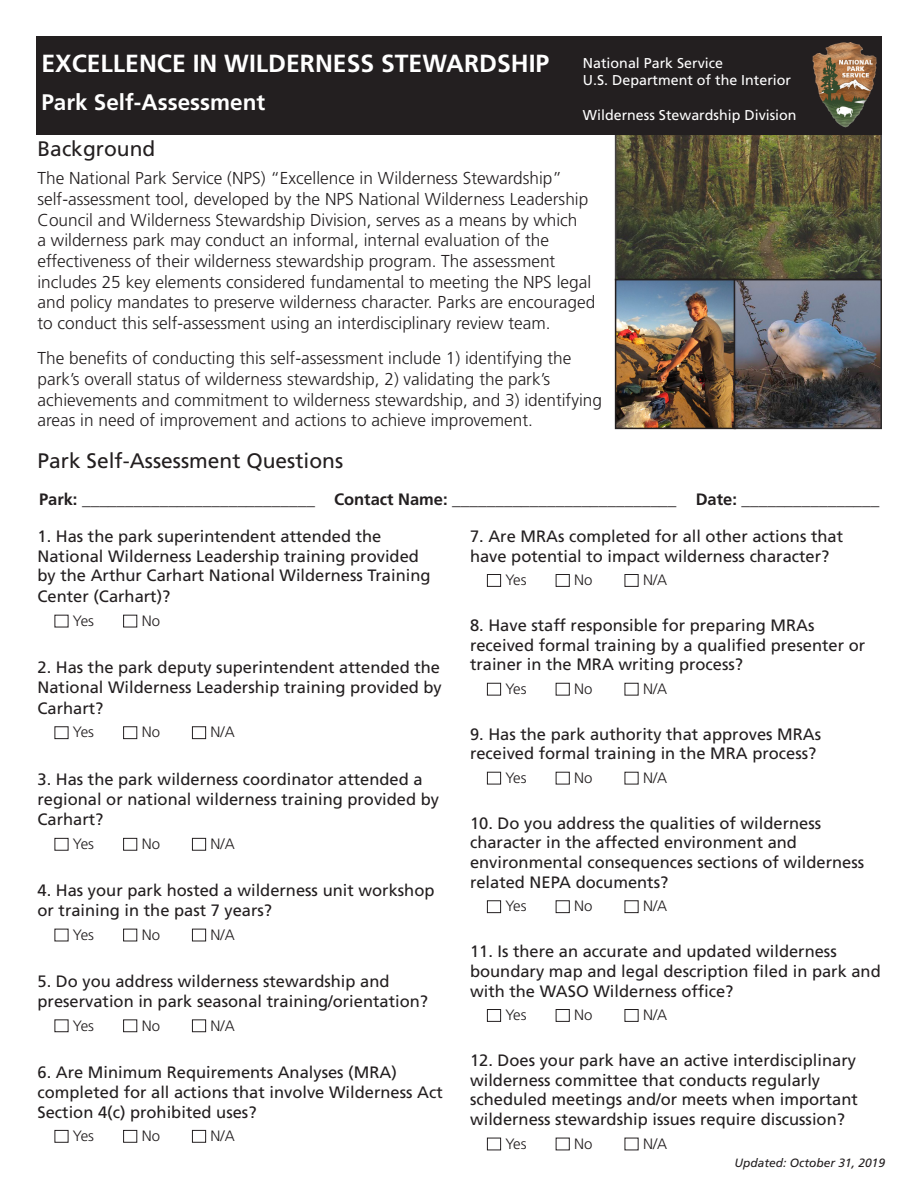
<style>
.page{position:relative;width:918px;height:1188px;background:#fff}
.page>*{position:absolute;margin:0;border:0;box-sizing:border-box;transform-origin:0 0}
.t1{font:700 24.75px "Frutiger LT Std";color:#fff}
.t2{font:700 22.5px "Frutiger LT Std";color:#fff}
.t3{font:21px "Frutiger LT Std";color:#231f20}
.t4{font:300 17.25px/20.7px "Frutiger LT Std";color:#231f20}
.t5{font:700 17.25px "Frutiger LT Std";color:#231f20}
.t6{font:16.5px/19.8px "Frutiger LT Std";color:#231f20}
.t7{font:300 15px "Frutiger LT Std";color:#231f20}
.t8{font:14.25px/17.1px "Frutiger LT Std";color:#fff}
.t9{font:italic 12px "Frutiger LT Std";color:#231f20}
.s1{font-size:16.5px}
</style>
<div class="page">
<div style="left:36px;top:36px;width:846px;height:98px;background:#231f20"></div>
<img style="left:813px;top:42px;width:45px;height:85px">
<img style="left:618px;top:137px;width:261px;height:289px">
<div style="left:615px;top:279px;width:121px;height:150px;border:2px solid #231f20"></div>
<div style="left:734px;top:279px;width:148px;height:150px;border:2px solid #231f20"></div>
<div style="left:615px;top:134px;width:267px;height:146px;border:2px solid #231f20"></div>
<div style="left:123px;top:615px;width:14px;height:12px;border:1px solid #231f20"></div>
<div style="left:55px;top:726px;width:13px;height:13px;border:1px solid #231f20"></div>
<div style="left:123px;top:726px;width:14px;height:13px;border:1px solid #231f20"></div>
<div style="left:192px;top:726px;width:14px;height:13px;border:1px solid #231f20"></div>
<div style="left:55px;top:838px;width:13px;height:13px;border:1px solid #231f20"></div>
<div style="left:123px;top:838px;width:14px;height:13px;border:1px solid #231f20"></div>
<div style="left:192px;top:838px;width:14px;height:13px;border:1px solid #231f20"></div>
<div style="left:123px;top:929px;width:14px;height:12px;border:1px solid #231f20"></div>
<div style="left:192px;top:929px;width:14px;height:12px;border:1px solid #231f20"></div>
<div style="left:55px;top:1020px;width:13px;height:12px;border:1px solid #231f20"></div>
<div style="left:123px;top:1020px;width:14px;height:12px;border:1px solid #231f20"></div>
<div style="left:192px;top:1020px;width:14px;height:12px;border:1px solid #231f20"></div>
<div style="left:55px;top:1130px;width:13px;height:13px;border:1px solid #231f20"></div>
<div style="left:123px;top:1130px;width:14px;height:13px;border:1px solid #231f20"></div>
<div style="left:192px;top:1130px;width:14px;height:13px;border:1px solid #231f20"></div>
<div style="left:487px;top:574px;width:14px;height:13px;border:1px solid #231f20"></div>
<div style="left:556px;top:574px;width:14px;height:13px;border:1px solid #231f20"></div>
<div style="left:625px;top:574px;width:13px;height:13px;border:1px solid #231f20"></div>
<div style="left:487px;top:683px;width:14px;height:12px;border:1px solid #231f20"></div>
<div style="left:556px;top:683px;width:14px;height:12px;border:1px solid #231f20"></div>
<div style="left:625px;top:683px;width:13px;height:12px;border:1px solid #231f20"></div>
<div style="left:487px;top:772px;width:14px;height:12px;border:1px solid #231f20"></div>
<div style="left:556px;top:772px;width:14px;height:12px;border:1px solid #231f20"></div>
<div style="left:487px;top:900px;width:14px;height:13px;border:1px solid #231f20"></div>
<div style="left:556px;top:900px;width:14px;height:13px;border:1px solid #231f20"></div>
<div style="left:625px;top:900px;width:13px;height:13px;border:1px solid #231f20"></div>
<div style="left:487px;top:1009px;width:14px;height:13px;border:1px solid #231f20"></div>
<div style="left:556px;top:1009px;width:14px;height:13px;border:1px solid #231f20"></div>
<div style="left:625px;top:1009px;width:13px;height:13px;border:1px solid #231f20"></div>
<div style="left:487px;top:1138px;width:14px;height:12px;border:1px solid #231f20"></div>
<div style="left:556px;top:1138px;width:14px;height:12px;border:1px solid #231f20"></div>
<h1 class="t1" style="left:41px;top:49px;width:509px">EXCELLENCE IN WILDERNESS STEWARDSHIP</h1>
<h1 class="t2" style="left:41px;top:88px;width:225px">Park Self-Assessment</h1>
<h2 class="t3" style="left:38px;top:136px;width:119px">Background</h2>
<p class="t4" style="left:38px;top:168px;width:559px">The National Park Service (NPS) “Excellence in Wilderness Stewardship” self-assessment tool, developed by the NPS National Wilderness Leadership Council and Wilderness Stewardship Division, serves as a means by which<br>a wilderness park may conduct an informal, internal evaluation of the effectiveness of their wilderness stewardship program. The assessment includes 25 key elements considered fundamental to meeting the NPS legal and policy mandates to preserve wilderness character. Parks are encouraged to conduct this self-assessment using an interdisciplinary review team.</p>
<p class="t4" style="left:38px;top:348px;width:566px">The benefts of conducting this self-assessment include 1) identifying the park’s overall status of wilderness stewardship, 2) validating the park’s achievements and commitment to wilderness stewardship, and 3) identifying areas in need of improvement and actions to achieve improvement.</p>
<h2 class="t3" style="left:38px;top:448px;width:307px">Park Self-Assessment Questions</h2>
<p class="t5" style="left:39px;top:489px;width:842px"><span class="s1">Park:</span> ___________________________ <span class="s1">Contact Name:</span> __________________________ <span class="s1">Date:</span> ________________</p>
<p class="t6" style="left:38px;top:526px;width:395px">1. Has the park superintendent attended the National Wilderness Leadership training provided by the Arthur Carhart National Wilderness Training Center (Carhart)?</p>
<p class="t7" style="left:73px;top:612px;width:23px">Yes</p>
<p class="t7" style="left:142px;top:612px;width:20px">No</p>
<p class="t6" style="left:37px;top:657px;width:406px;line-height:20.2px;text-align:justify">2. Has the park deputy superintendent attended the National Wilderness Leadership training provided by Carhart?</p>
<p class="t7" style="left:73px;top:724px;width:23px">Yes</p>
<p class="t7" style="left:142px;top:724px;width:20px">No</p>
<p class="t7" style="left:211px;top:724px;width:26px">N/A</p>
<p class="t6" style="left:38px;top:769px;width:403px;line-height:20.2px">3. Has the park wilderness coordinator attended a regional or national wilderness training provided by<br>Carhart?</p>
<p class="t7" style="left:73px;top:835px;width:23px">Yes</p>
<p class="t7" style="left:142px;top:835px;width:20px">No</p>
<p class="t7" style="left:211px;top:835px;width:26px">N/A</p>
<p class="t6" style="left:38px;top:881px;width:399px">4. Has your park hosted a wilderness unit workshop or training in the past 7 years?</p>
<p class="t7" style="left:73px;top:926px;width:23px">Yes</p>
<p class="t7" style="left:142px;top:926px;width:20px">No</p>
<p class="t7" style="left:211px;top:926px;width:26px">N/A</p>
<p class="t6" style="left:38px;top:972px;width:392px">5. Do you address wilderness stewardship and preservation in park seasonal training/orientation?</p>
<p class="t7" style="left:73px;top:1017px;width:23px">Yes</p>
<p class="t7" style="left:142px;top:1017px;width:20px">No</p>
<p class="t7" style="left:211px;top:1017px;width:26px">N/A</p>
<p class="t6" style="left:38px;top:1062px;width:407px">6. Are Minimum Requirements Analyses (MRA) completed for all actions that involve Wilderness Act<br>Section 4(c) prohibited uses?</p>
<p class="t7" style="left:73px;top:1127px;width:23px">Yes</p>
<p class="t7" style="left:142px;top:1127px;width:20px">No</p>
<p class="t7" style="left:211px;top:1127px;width:26px">N/A</p>
<p class="t8" style="left:583px;top:55px;width:210px">National Park Service<br>U.S. Department of the Interior</p>
<p class="t8" style="left:583px;top:106px;width:215px">Wilderness Stewardship Division</p>
<p class="t6" style="left:470px;top:526px;width:375px">7. Are MRAs completed for all other actions that have potential to impact wilderness character?</p>
<p class="t7" style="left:505px;top:572px;width:23px">Yes</p>
<p class="t7" style="left:574px;top:572px;width:20px">No</p>
<p class="t7" style="left:643px;top:572px;width:26px">N/A</p>
<p class="t6" style="left:470px;top:615px;width:397px">8. Have staff responsible for preparing MRAs received formal training by a qualifed presenter or trainer in the MRA writing process?</p>
<p class="t7" style="left:505px;top:680px;width:23px">Yes</p>
<p class="t7" style="left:574px;top:680px;width:20px">No</p>
<p class="t7" style="left:643px;top:680px;width:26px">N/A</p>
<p class="t6" style="left:470px;top:724px;width:353px">9. Has the park authority that approves MRAs received formal training in the MRA process?</p>
<p class="t7" style="left:505px;top:769px;width:23px">Yes</p>
<p class="t7" style="left:574px;top:769px;width:20px">No</p>
<p class="t7" style="left:643px;top:769px;width:26px">N/A</p>
<p class="t6" style="left:470px;top:813px;width:396px">10. Do you address the qualities of wilderness character in the affected environment and environmental consequences sections of wilderness related NEPA documents?</p>
<p class="t7" style="left:505px;top:898px;width:23px">Yes</p>
<p class="t7" style="left:574px;top:898px;width:20px">No</p>
<p class="t7" style="left:643px;top:898px;width:26px">N/A</p>
<p class="t6" style="left:470px;top:942px;width:412px">11. Is there an accurate and updated wilderness boundary map and legal description fled in park and with the WASO Wilderness offce?</p>
<p class="t7" style="left:505px;top:1007px;width:23px">Yes</p>
<p class="t7" style="left:574px;top:1007px;width:20px">No</p>
<p class="t7" style="left:643px;top:1007px;width:26px">N/A</p>
<p class="t6" style="left:470px;top:1050px;width:389px">12. Does your park have an active interdisciplinary wilderness committee that conducts regularly scheduled meetings and/or meets when important wilderness stewardship issues require discussion?</p>
<p class="t7" style="left:505px;top:1135px;width:23px">Yes</p>
<p class="t7" style="left:574px;top:1135px;width:20px">No</p>
<p class="t7" style="left:643px;top:1135px;width:26px">N/A</p>
<p class="t9" style="left:735px;top:1156px;width:152px">Updated: October 31, 2019</p>
</div>
